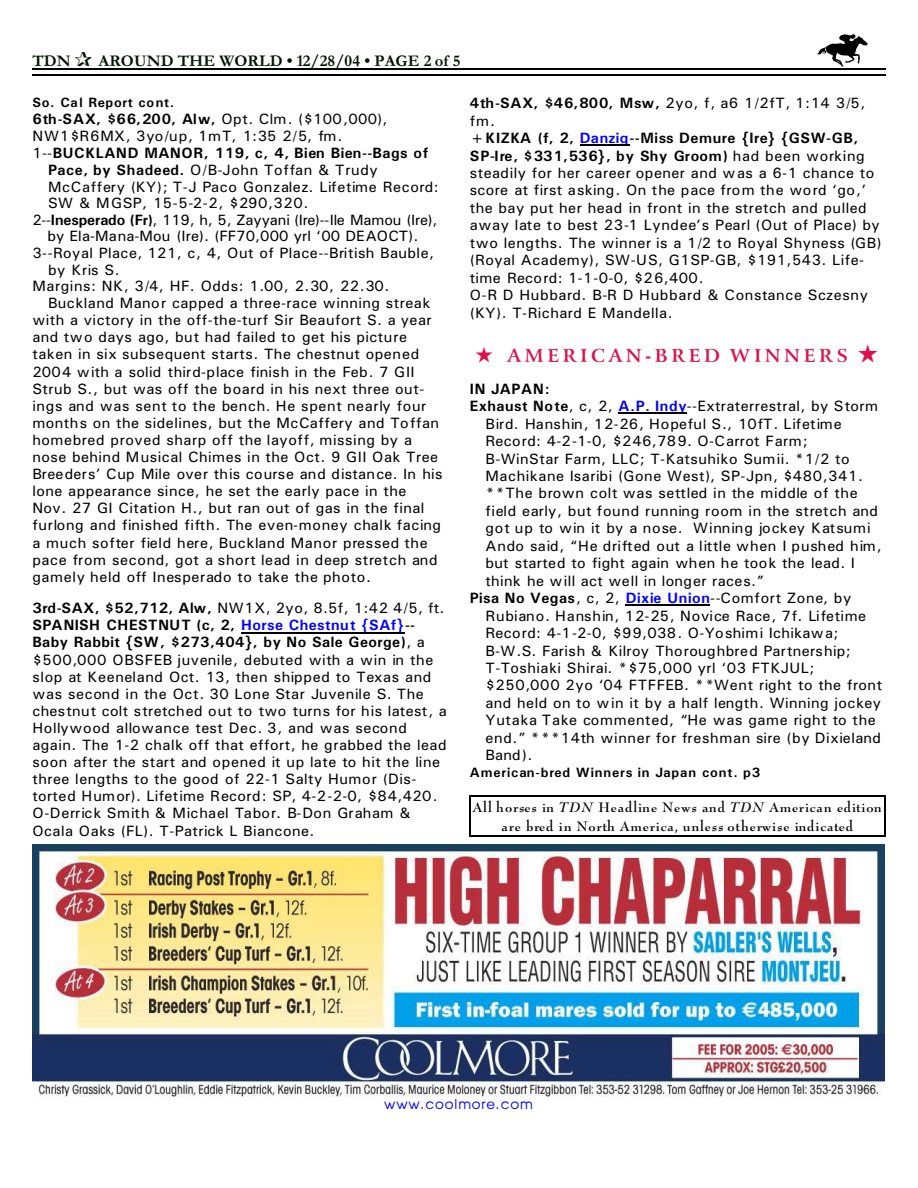
<style>
.page{position:relative;width:918px;height:1188px;background:#fff}
.page>*{position:absolute;margin:0;border:0;box-sizing:border-box;transform-origin:0 0}
.t1{font:700 18px "Arrus BT";letter-spacing:.2em;color:#db124d}
.t2{font:700 16.5px "Garamond";letter-spacing:.005em;color:#001400}
.t3{font:15px/17.1px "Univers";letter-spacing:.03em;color:#000}
.t4{font:15px "Univers";letter-spacing:.06em;color:#000}
.t5{font:15px "Univers";letter-spacing:.01em;color:#000}
.t6{font:15px "Univers";letter-spacing:-.005em;color:#000}
.t7{font:700 15px "Univers";letter-spacing:.04em;color:#000}
.t8{font:15px "Univers";letter-spacing:.005em;color:#000}
.t9{font:700 15px "Univers";letter-spacing:.06em;color:#000}
.t10{font:700 13.5px/18.3px "Bernhard Mod BT";letter-spacing:.06em;color:#000;text-align:center}
.t11{font:700 13.5px "Univers";letter-spacing:.065em;color:#000}
.t12{font:700 13.5px "Univers";letter-spacing:.045em;color:#000}
.t13{font:13.5px "Advance";letter-spacing:.065em;color:#00f}
.s1{font-weight:400}
.s2{font-weight:700}
.s3{font-weight:700;color:#00f}
.s4{font-style:italic}
</style>
<div class="page">
<img style="left:817px;top:35px;width:51px;height:31px">
<hr style="left:32px;top:68px;width:853px;height:1px;background:#000">
<hr style="left:32px;top:75px;width:853px;height:1px;background:#000">
<img style="left:32px;top:844px;width:852px;height:253px">
<hr style="left:241px;top:632px;width:164px;height:1px;background:#000">
<hr style="left:580px;top:145px;width:49px;height:1px;background:#000">
<hr style="left:618px;top:413px;width:69px;height:1px;background:#000">
<hr style="left:626px;top:605px;width:84px;height:1px;background:#000">
<hr style="left:470px;top:795px;width:1px;height:41px;background:#000">
<hr style="left:884px;top:795px;width:1px;height:41px;background:#000">
<hr style="left:470px;top:795px;width:415px;height:1px;background:#000">
<hr style="left:470px;top:835px;width:415px;height:2px;background:#000">
<p class="t2" style="left:32px;top:55px;width:40px">TDN</p>
<p class="t2" style="left:98px;top:55px;width:364px">AROUND THE WORLD • 12/28/04 • PAGE 2 of 5</p>
<p class="t12" style="left:32px;top:98px;width:143px">So. Cal Report cont.</p>
<p class="t9" style="left:32px;top:114px;width:357px">6th-SAX, $66,200, Alw, <span class="s1">Opt. Clm. ($100,000),</span></p>
<p class="t4" style="left:32px;top:131px;width:312px">NW1$R6MX, 3yo/up, 1mT, 1:35 2/5, fm.</p>
<p class="t7" style="left:32px;top:148px;width:397px"><span class="s1">1--</span>BUCKLAND MANOR, 119, c, 4, Bien Bien--Bags of</p>
<p class="t3" style="left:48px;top:162px;width:331px"><span class="s2">Pace, by Shadeed.</span> O/B-John Toffan &amp; Trudy</p>
<p class="t3" style="left:48px;top:179px;width:392px">McCaffery (KY); T-J Paco Gonzalez. Lifetime Record:</p>
<p class="t3" style="left:48px;top:196px;width:262px">SW &amp; MGSP, 15-5-2-2, $290,320.</p>
<p class="t6" style="left:32px;top:214px;width:407px">2--<span class="s2">Inesperado (Fr)</span>, 119, h, 5, Zayyani (Ire)--Ile Mamou (Ire),</p>
<p class="t8" style="left:48px;top:231px;width:372px">by Ela-Mana-Mou (Ire). (FF70,000 yrl ‘00 DEAOCT).</p>
<p class="t3" style="left:32px;top:245px;width:403px">3--Royal Place, 121, c, 4, Out of Place--British Bauble,</p>
<p class="t3" style="left:48px;top:262px;width:73px">by Kris S.</p>
<p class="t3" style="left:32px;top:279px;width:359px">Margins: NK, 3/4, HF. Odds: 1.00, 2.30, 22.30.</p>
<p class="t3" style="left:48px;top:296px;width:384px">Buckland Manor capped a three-race winning streak</p>
<p class="t3" style="left:32px;top:313px;width:401px">with a victory in the off-the-turf Sir Beaufort S. a year</p>
<p class="t3" style="left:32px;top:330px;width:376px">and two days ago, but had failed to get his picture</p>
<p class="t3" style="left:32px;top:347px;width:388px">taken in six subsequent starts. The chestnut opened</p>
<p class="t5" style="left:32px;top:366px;width:384px">2004 with a solid third-place finish in the Feb. 7 GII</p>
<p class="t3" style="left:32px;top:381px;width:393px">Strub S., but was off the board in his next three out-</p>
<p class="t3" style="left:32px;top:398px;width:396px">ings and was sent to the bench. He spent nearly four</p>
<p class="t3" style="left:32px;top:415px;width:408px">months on the sidelines, but the McCaffery and Toffan</p>
<p class="t3" style="left:32px;top:433px;width:381px">homebred proved sharp off the layoff, missing by a</p>
<p class="t3" style="left:32px;top:450px;width:407px">nose behind Musical Chimes in the Oct. 9 GII Oak Tree</p>
<p class="t5" style="left:32px;top:469px;width:412px">Breeders’ Cup Mile over this course and distance. In his</p>
<p class="t3" style="left:32px;top:484px;width:376px">lone appearance since, he set the early pace in the</p>
<p class="t3" style="left:32px;top:501px;width:394px">Nov. 27 GI Citation H., but ran out of gas in the final</p>
<p class="t3" style="left:32px;top:518px;width:410px">furlong and finished fifth. The even-money chalk facing</p>
<p class="t3" style="left:32px;top:535px;width:397px">a much softer field here, Buckland Manor pressed the</p>
<p class="t3" style="left:32px;top:552px;width:407px">pace from second, got a short lead in deep stretch and</p>
<p class="t3" style="left:32px;top:569px;width:340px">gamely held off Inesperado to take the photo.</p>
<p class="t3" style="left:32px;top:601px;width:416px"><span class="s2">3rd-SAX, $52,712, Alw,</span> NW1X, 2yo, 8.5f, 1:42 4/5, ft.<br><span class="s2">SPANISH CHESTNUT (c, 2,</span> <span class="s3">Horse Chestnut {SAf}</span><span class="s2">-- Baby Rabbit {SW, $273,404}, by No Sale George)</span>, a $500,000 OBSFEB juvenile, debuted with a win in the slop at Keeneland Oct. 13, then shipped to Texas and was second in the Oct. 30 Lone Star Juvenile S. The chestnut colt stretched out to two turns for his latest, a Hollywood allowance test Dec. 3, and was second again. The 1-2 chalk off that effort, he grabbed the lead soon after the start and opened it up late to hit the line three lengths to the good of 22-1 Salty Humor (Dis&shy;torted Humor). Lifetime Record: SP, 4-2-2-0, $84,420.<br>O-Derrick Smith &amp; Michael Tabor. B-Don Graham &amp; Ocala Oaks (FL). T-Patrick L Biancone.</p>
<p class="t3" style="left:470px;top:96px;width:413px"><span class="s2">4th-SAX, $46,800, Msw,</span> 2yo, f, a6 1/2fT, 1:14 3/5, fm.<br><span class="s2">+KIZKA (f, 2,</span> <span class="s3">Danzig</span><span class="s2">--Miss Demure {Ire} {GSW-GB, SP-Ire, $331,536}, by Shy Groom)</span> had been working steadily for her career opener and was a 6-1 chance to score at first asking. On the pace from the word ‘go,’ the bay put her head in front in the stretch and pulled away late to best 23-1 Lyndee’s Pearl (Out of Place) by two lengths. The winner is a 1/2 to Royal Shyness (GB) (Royal Academy), SW-US, G1SP-GB, $191,543. Life&shy;time Record: 1-1-0-0, $26,400.<br>O-R D Hubbard. B-R D Hubbard &amp; Constance Sczesny (KY). T-Richard E Mandella.</p>
<p class="t1" style="left:476px;top:348px;width:404px">★ AMERICAN-BRED WINNERS ★</p>
<p class="t7" style="left:470px;top:383px;width:81px">IN JAPAN:</p>
<p class="t3" style="left:470px;top:399px;width:410px"><span class="s2">Exhaust Note</span>, c, 2, <span class="s3">A.P. Indy</span>--Extraterrestral, by Storm</p>
<p class="t4" style="left:485px;top:418px;width:358px">Bird. Hanshin, 12-26, Hopeful S., 10fT. Lifetime</p>
<p class="t3" style="left:485px;top:434px;width:324px">Record: 4-2-1-0, $246,789. O-Carrot Farm;</p>
<p class="t3" style="left:485px;top:451px;width:366px">B-WinStar Farm, LLC; T-Katsuhiko Sumii. *1/2 to</p>
<p class="t3" style="left:485px;top:469px;width:379px">Machikane Isaribi (Gone West), SP-Jpn, $480,341.</p>
<p class="t3" style="left:485px;top:486px;width:374px">**The brown colt was settled in the middle of the</p>
<p class="t3" style="left:485px;top:503px;width:394px">field early, but found running room in the stretch and</p>
<p class="t4" style="left:485px;top:523px;width:387px">got up to win it by a nose. Winning jockey Katsumi</p>
<p class="t4" style="left:485px;top:540px;width:398px">Ando said, “He drifted out a little when I pushed him,</p>
<p class="t3" style="left:485px;top:556px;width:371px">but started to fight again when he took the lead. I</p>
<p class="t3" style="left:485px;top:573px;width:280px">think he will act well in longer races.”</p>
<p class="t3" style="left:470px;top:591px;width:383px"><span class="s2">Pisa No Vegas</span>, c, 2, <span class="s3">Dixie Union</span>--Comfort Zone, by</p>
<p class="t4" style="left:485px;top:610px;width:382px">Rubiano. Hanshin, 12-25, Novice Race, 7f. Lifetime</p>
<p class="t3" style="left:485px;top:626px;width:355px">Record: 4-1-2-0, $99,038. O-Yoshimi Ichikawa;</p>
<p class="t3" style="left:485px;top:643px;width:367px">B-W.S. Farish &amp; Kilroy Thoroughbred Partnership;</p>
<p class="t3" style="left:485px;top:661px;width:330px">T-Toshiaki Shirai. *$75,000 yrl ‘03 FTKJUL;</p>
<p class="t3" style="left:485px;top:678px;width:398px">$250,000 2yo ‘04 FTFFEB. **Went right to the front</p>
<p class="t3" style="left:485px;top:696px;width:397px">and held on to win it by a half length. Winning jockey</p>
<p class="t3" style="left:485px;top:713px;width:392px">Yutaka Take commented, “He was game right to the</p>
<p class="t3" style="left:485px;top:730px;width:397px">end.” ***14th winner for freshman sire (by Dixieland</p>
<p class="t3" style="left:485px;top:748px;width:48px">Band).</p>
<p class="t11" style="left:470px;top:767px;width:292px">American-bred Winners in Japan cont. p3</p>
<p class="t10" style="left:473px;top:800px;width:410px">All horses in <span class="s4">TDN</span> Headline News and <span class="s4">TDN</span> American edition are bred in North America, unless otherwise indicated</p>
<p class="t13" style="left:384px;top:1099px;width:150px">www.coolmore.com</p>
</div>
